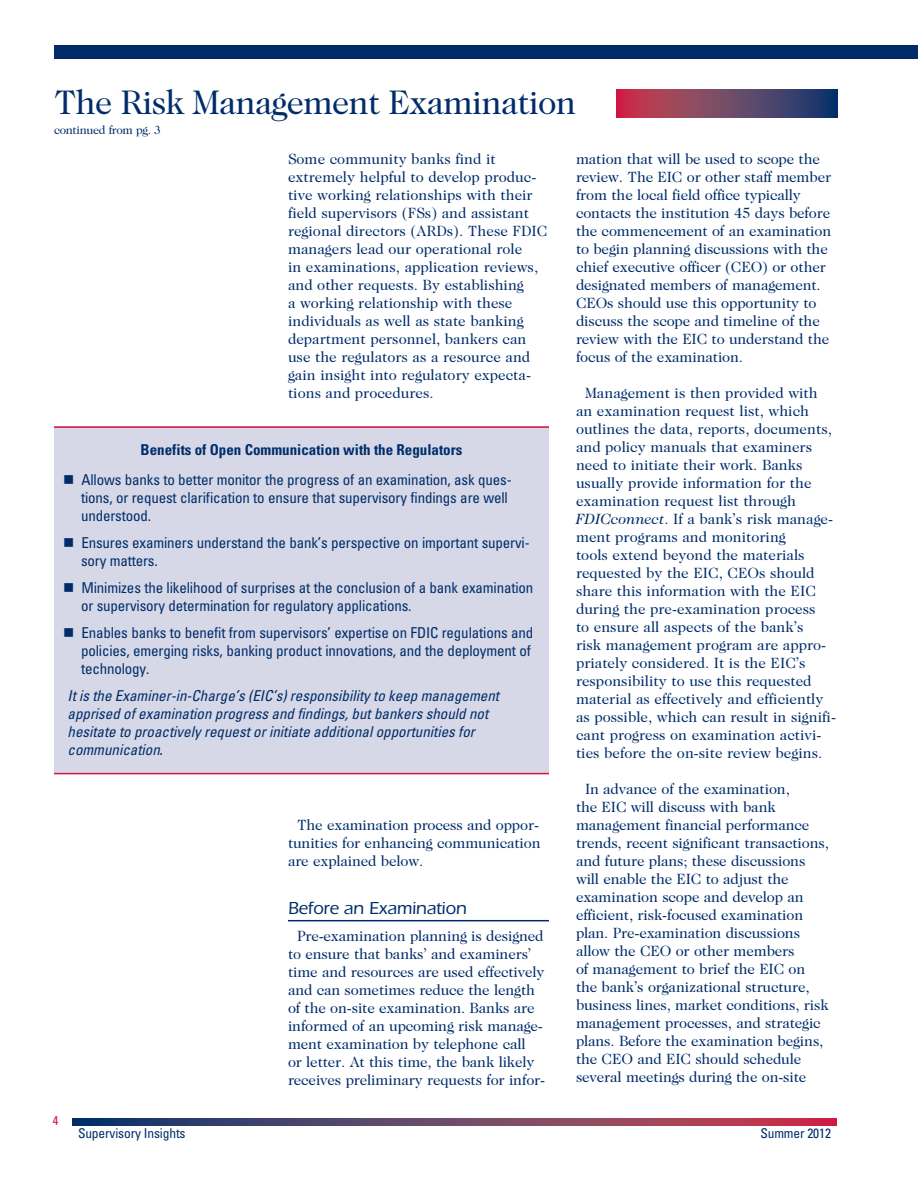
<style>
.page{position:relative;width:918px;height:1188px;background:#fff}
.page>*{position:absolute;margin:0;border:0;box-sizing:border-box;transform-origin:0 0}
.HeadA{font:34.5px "Caslon 224 Std";letter-spacing:-.025em;color:#002d6a}
.HeadC{font:500 18px "ITC Eras Std";letter-spacing:-.01em;color:#002d6a}
.Body{font:15px/18px "Caslon 224 Std";letter-spacing:-.01em;color:#002d6a}
.t1{font:condensed 15px/18px "Univers LT Std";letter-spacing:-.01em;color:#002d6a}
.RoundupTableBold{font:italic condensed 15px/18px "Univers LT Std";color:#002d6a}
.RoundupTableBold-2{font:700 condensed 15px "Univers LT Std";color:#002d6a}
.t2{font:condensed 13.5px "Univers LT Std";letter-spacing:-.01em;color:#002d6a}
.t3{font:condensed 12.75px "Univers LT Std";color:#d31245}
.t4{font:12px "Caslon 224 Std";letter-spacing:-.025em;color:#002d6a}
.s1{font-weight:700;font-style:normal;font-size:13.5px}
.s2{font-style:italic}
</style>
<div class="page">
<div style="left:54px;top:45px;width:864px;height:13px;background:#002d6a"></div>
<svg style="left:72px;top:1119px;width:765px;height:6px;background:#6e4162"></svg>
<hr style="left:288px;top:920px;width:261px;height:1px;background:#002d6a">
<svg style="left:616px;top:89px;width:222px;height:28px;background:#704062"></svg>
<div style="left:54px;top:426px;width:495px;height:348px;background:#d6d8e7"></div>
<hr style="left:54px;top:426px;width:495px;height:2px;background:#d31245">
<hr style="left:54px;top:773px;width:495px;height:1px;background:#d31245">
<p class="HeadA" style="left:54px;top:83px;width:524px">The Risk Management Examination</p>
<p class="t4" style="left:54px;top:123px;width:108px">continued from pg. 3</p>
<p class="Body" style="left:288px;top:150px;width:261px">Some community banks find it extremely helpful to develop produc&shy;tive working relationships with their field supervisors (FSs) and assistant regional directors (ARDs). These FDIC managers lead our operational role<br>in examinations, application reviews, and other requests. By establishing<br>a working relationship with these individuals as well as state banking department personnel, bankers can use the regulators as a resource and gain insight into regulatory expecta&shy;tions and procedures.</p>
<p class="RoundupTableBold-2" style="left:141px;top:440px;width:323px">Benefits of Open Communication with the Regulators</p>
<p class="t1" style="left:81px;top:470px;width:432px">Allows banks to better monitor the progress of an examination, ask ques&shy;tions, or request clarification to ensure that supervisory findings are well understood.</p>
<p class="t1" style="left:81px;top:533px;width:450px">Ensures examiners understand the bank’s perspective on important supervi&shy;sory matters.</p>
<p class="t1" style="left:81px;top:578px;width:454px">Minimizes the likelihood of surprises at the conclusion of a bank examination or supervisory determination for regulatory applications.</p>
<p class="t1" style="left:81px;top:623px;width:454px">Enables banks to benefit from supervisors’ expertise on FDIC regulations and policies, emerging risks, banking product innovations, and the deployment of technology.</p>
<p class="RoundupTableBold" style="left:68px;top:686px;width:433px">It is the Examiner-in-Charge’s (EIC’s) responsibility to keep management apprised of examination progress and findings, but bankers should not hesitate to proactively request or initiate additional opportunities for communication<span class="s1">.</span></p>
<p class="Body" style="left:288px;top:816px;width:254px;text-align:justify;text-indent:9px">The examination process and oppor&shy;tunities for enhancing communication are explained below.</p>
<p class="HeadC" style="left:288px;top:898px;width:180px">Before an Examination</p>
<p class="Body" style="left:288px;top:927px;width:259px;text-indent:9px">Pre-examination planning is designed to ensure that banks’ and examiners’ time and resources are used effectively and can sometimes reduce the length of the on-site examination. Banks are informed of an upcoming risk manage&shy;ment examination by telephone call<br>or letter. At this time, the bank likely receives preliminary requests for infor-</p>
<p class="Body" style="left:576px;top:150px;width:257px">mation that will be used to scope the review. The EIC or other staff member from the local field office typically contacts the institution 45 days before the commencement of an examination to begin planning discussions with the chief executive officer (CEO) or other designated members of management.<br>CEOs should use this opportunity to discuss the scope and timeline of the review with the EIC to understand the focus of the examination.</p>
<p class="Body" style="left:576px;top:384px;width:262px;text-indent:9px">Management is then provided with an examination request list, which outlines the data, reports, documents, and policy manuals that examiners need to initiate their work. Banks usually provide information for the examination request list through <span class="s2">FDICconnect</span>. If a bank’s risk manage&shy;ment programs and monitoring<br>tools extend beyond the materials requested by the EIC, CEOs should share this information with the EIC during the pre-examination process<br>to ensure all aspects of the bank’s<br>risk management program are appro&shy;priately considered. It is the EIC’s responsibility to use this requested material as effectively and efficiently as possible, which can result in signifi&shy;cant progress on examination activi&shy;ties before the on-site review begins.</p>
<p class="Body" style="left:576px;top:780px;width:254px;text-indent:9px">In advance of the examination,<br>the EIC will discuss with bank management financial performance trends, recent significant transactions, and future plans; these discussions will enable the EIC to adjust the examination scope and develop an efficient, risk-focused examination plan. Pre-examination discussions allow the CEO or other members<br>of management to brief the EIC on the bank’s organizational structure, business lines, market conditions, risk management processes, and strategic plans. Before the examination begins, the CEO and EIC should schedule several meetings during the on-site</p>
<p class="t3" style="left:53px;top:1113px;width:7px">4</p>
<p class="t2" style="left:78px;top:1124px;width:109px">Supervisory Insights</p>
<p class="t2" style="left:760px;top:1124px;width:72px">Summer 2012</p>
</div>
